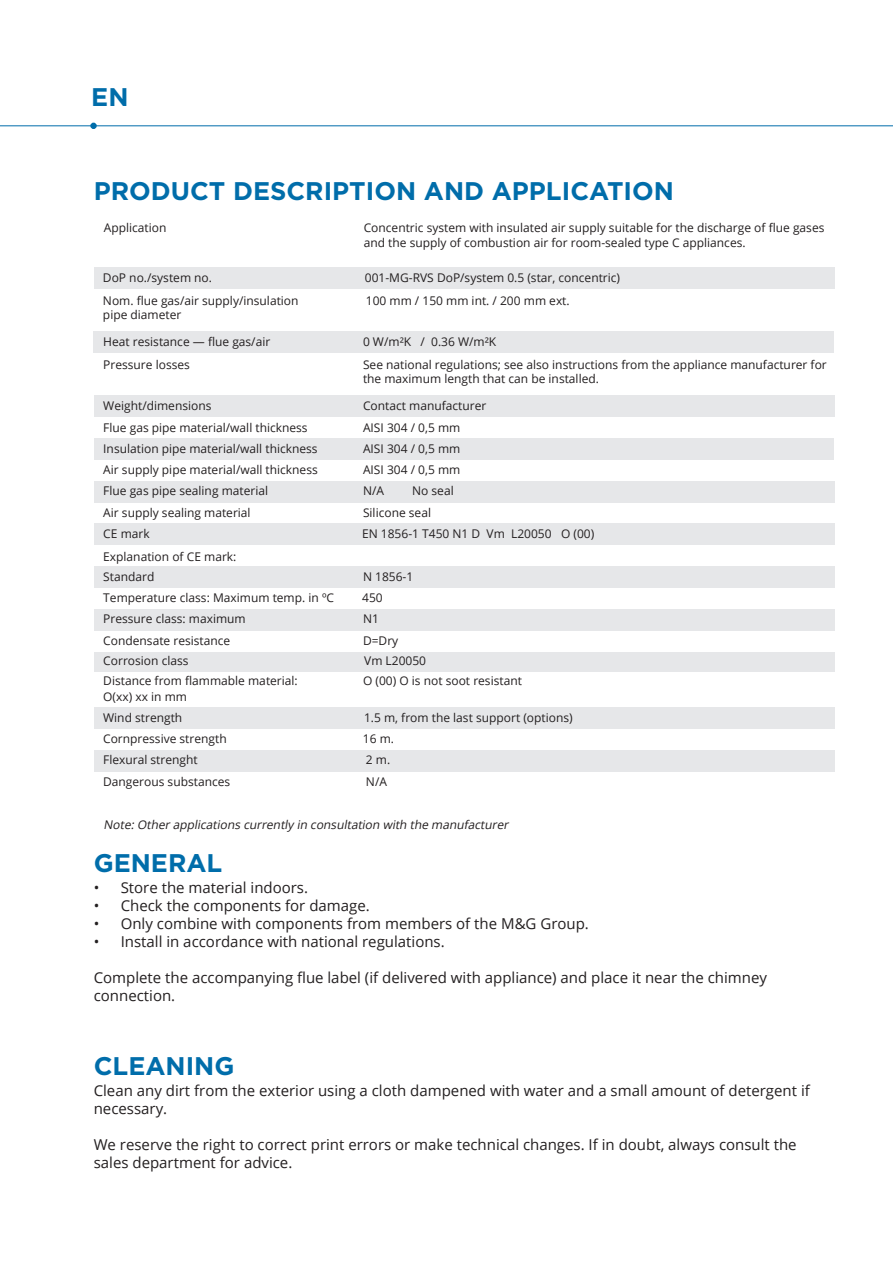
<style>
.page{position:relative;width:893px;height:1263px;background:#fff}
.page>*{position:absolute;margin:0;border:0;box-sizing:border-box;transform-origin:0 0}
.t1{font:700 25.5px "Gotham";color:#006daa}
.t2{font:15px/18px "Open Sans";color:#231f20}
.t3{font:12px/14.4px "Open Sans";color:#231f20}
.t4{font:italic 12px "Open Sans";color:#231f20}
</style>
<div class="page">
<hr style="left:0;top:125px;width:893px;height:1px;background:#006daa">
<div style="left:90px;top:123px;width:7px;height:6px;border:2px solid #006daa;border-radius:50%"></div>
<div style="left:94px;top:708px;width:740px;height:21px;background:#e6e7e9"></div>
<div style="left:94px;top:524px;width:740px;height:21px;background:#e6e7e9"></div>
<div style="left:94px;top:439px;width:740px;height:21px;background:#e6e7e9"></div>
<div style="left:94px;top:332px;width:740px;height:21px;background:#e6e7e9"></div>
<div style="left:94px;top:396px;width:740px;height:21px;background:#e6e7e9"></div>
<div style="left:94px;top:567px;width:740px;height:21px;background:#e6e7e9"></div>
<div style="left:94px;top:609px;width:740px;height:21px;background:#e6e7e9"></div>
<div style="left:94px;top:652px;width:740px;height:20px;background:#e6e7e9"></div>
<div style="left:94px;top:750px;width:740px;height:21px;background:#e6e7e9"></div>
<div style="left:94px;top:481px;width:740px;height:21px;background:#e6e7e9"></div>
<div style="left:94px;top:268px;width:740px;height:21px;background:#e6e7e9"></div>
<h1 class="t1" style="left:91px;top:83px;width:39px">EN</h1>
<h1 class="t1" style="left:94px;top:177px;width:582px">PRODUCT DESCRIPTION AND APPLICATION</h1>
<p class="t3" style="left:104px;top:220px;width:64px">Application</p>
<p class="t3" style="left:364px;top:220px;width:462px">Concentric system with insulated air supply suitable for the discharge of flue gases and the supply of combustion air for room-sealed type C appliances.</p>
<p class="t3" style="left:103px;top:270px;width:111px">DoP no./system no.</p>
<p class="t3" style="left:365px;top:270px;width:257px">001-MG-RVS DoP/system 0.5 (star, concentric)</p>
<p class="t3" style="left:103px;top:293px;width:197px">Nom. flue gas/air supply/insulation</p>
<p class="t3" style="left:366px;top:293px;width:205px">100 mm / 150 mm int. / 200 mm ext.</p>
<p class="t3" style="left:103px;top:307px;width:80px">pipe diameter</p>
<p class="t3" style="left:103px;top:334px;width:168px">Heat resistance — flue gas/air</p>
<p class="t3" style="left:363px;top:334px;width:135px">0 W/m²K / 0.36 W/m²K</p>
<p class="t3" style="left:103px;top:357px;width:88px">Pressure losses</p>
<p class="t3" style="left:363px;top:357px;width:465px">See national regulations; see also instructions from the appliance manufacturer for the maximum length that can be installed.</p>
<p class="t3" style="left:103px;top:398px;width:110px">Weight/dimensions</p>
<p class="t3" style="left:363px;top:398px;width:125px">Contact manufacturer</p>
<p class="t3" style="left:103px;top:420px;width:206px">Flue gas pipe material/wall thickness</p>
<p class="t3" style="left:363px;top:420px;width:99px">AISI 304 / 0,5 mm</p>
<p class="t3" style="left:103px;top:441px;width:216px">Insulation pipe material/wall thickness</p>
<p class="t3" style="left:363px;top:441px;width:99px">AISI 304 / 0,5 mm</p>
<p class="t3" style="left:103px;top:462px;width:216px">Air supply pipe material/wall thickness</p>
<p class="t3" style="left:363px;top:462px;width:99px">AISI 304 / 0,5 mm</p>
<p class="t3" style="left:103px;top:484px;width:166px">Flue gas pipe sealing material</p>
<p class="t3" style="left:363px;top:484px;width:23px">N/A</p>
<p class="t3" style="left:412px;top:484px;width:43px">No seal</p>
<p class="t3" style="left:103px;top:505px;width:149px">Air supply sealing material</p>
<p class="t3" style="left:363px;top:505px;width:70px">Silicone seal</p>
<p class="t3" style="left:103px;top:526px;width:48px">CE mark</p>
<p class="t3" style="left:362px;top:526px;width:234px">EN 1856-1 T450 N1 D Vm L20050 O (00)</p>
<p class="t3" style="left:103px;top:546px;width:135px;line-height:20.1px">Explanation of CE mark:<br>Standard</p>
<p class="t3" style="left:363px;top:569px;width:52px">N 1856-1</p>
<p class="t3" style="left:103px;top:590px;width:232px">Temperature class: Maximum temp. in ºC</p>
<p class="t3" style="left:362px;top:590px;width:22px">450</p>
<p class="t3" style="left:103px;top:612px;width:144px">Pressure class: maximum</p>
<p class="t3" style="left:363px;top:612px;width:17px">N1</p>
<p class="t3" style="left:103px;top:633px;width:128px">Condensate resistance</p>
<p class="t3" style="left:363px;top:633px;width:37px">D=Dry</p>
<p class="t3" style="left:103px;top:653px;width:87px">Corrosion class</p>
<p class="t3" style="left:364px;top:653px;width:63px">Vm L20050</p>
<p class="t3" style="left:103px;top:673px;width:196px">Distance from flammable material:</p>
<p class="t3" style="left:363px;top:673px;width:160px">O (00) O is not soot resistant</p>
<p class="t3" style="left:103px;top:689px;width:85px">O(xx) xx in mm</p>
<p class="t3" style="left:103px;top:710px;width:81px">Wind strength</p>
<p class="t3" style="left:364px;top:710px;width:210px">1.5 m, from the last support (options)</p>
<p class="t3" style="left:103px;top:731px;width:125px">Cornpressive strength</p>
<p class="t3" style="left:363px;top:731px;width:33px">16 m.</p>
<p class="t3" style="left:103px;top:752px;width:96px">Flexural strenght</p>
<p class="t3" style="left:366px;top:752px;width:26px">2 m.</p>
<p class="t3" style="left:103px;top:774px;width:129px">Dangerous substances</p>
<p class="t3" style="left:366px;top:774px;width:23px">N/A</p>
<p class="t4" style="left:104px;top:816px;width:409px">Note:Otherapplications currently in consultation with the manufacturer</p>
<h1 class="t1" style="left:94px;top:848px;width:130px">GENERAL</h1>
<p class="t2" style="left:94px;top:878px;width:216px">• Store the material indoors.</p>
<p class="t2" style="left:94px;top:896px;width:278px">• Check the components for damage.</p>
<p class="t2" style="left:94px;top:914px;width:497px">• Only combine with components from members of the M&amp;G Group.</p>
<p class="t2" style="left:94px;top:932px;width:353px">• Install in accordance with national regulations.</p>
<p class="t2" style="left:94px;top:968px;width:675px">Complete the accompanying flue label (if delivered with appliance) and place it near the chimney connection.</p>
<h1 class="t1" style="left:94px;top:1051px;width:142px">CLEANING</h1>
<p class="t2" style="left:94px;top:1081px;width:718px">Clean any dirt from the exterior using a cloth dampened with water and a small amount of detergent if necessary.</p>
<p class="t2" style="left:94px;top:1135px;width:704px">We reserve the right to correct print errors or make technical changes. If in doubt, always consult the sales department for advice.</p>
</div>
